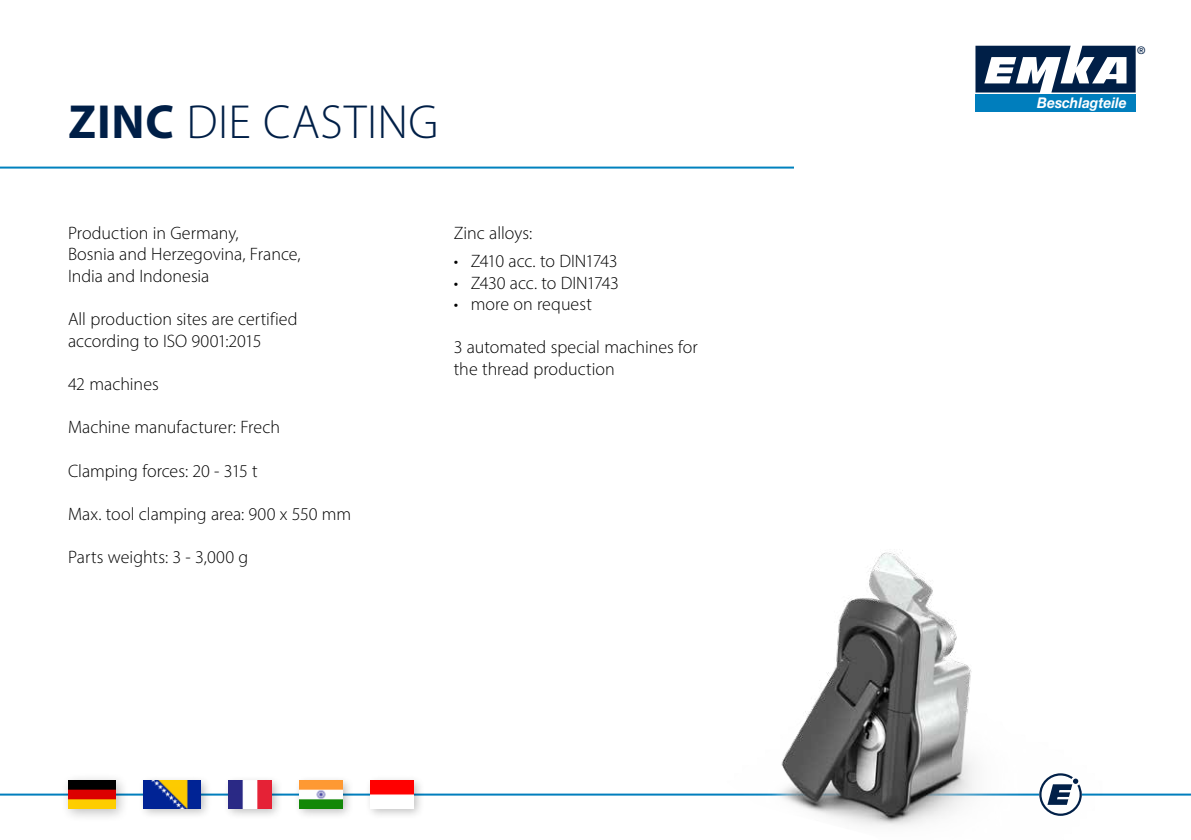
<style>
.page{position:relative;width:1191px;height:840px;background:#fff}
.page>*{position:absolute;margin:0;border:0;box-sizing:border-box;transform-origin:0 0}
.t1{font:300 48px "Myriad Pro";letter-spacing:.015em;color:#001f47}
.t2{font:300 18px/21.6px "Myriad Pro";color:#000}
.t3{font:300 18px "Myriad Pro";letter-spacing:-.03em;color:#000}
.t4{font:300 18px "Myriad Pro";letter-spacing:-.025em;color:#000}
.t5{font:italic 700 14.8px "Helvetica Neue LT Std";color:#fff;scale:.94 1}
.t6{font:500 10.4px "Helvetica Neue";color:#001f47}
.s1{font-weight:700}
</style>
<div class="page">
<hr style="left:0;top:166px;width:794px;height:2px;background:#0082be">
<svg style="left:975px;top:92px;width:160px;height:1px"></svg>
<div style="left:975px;top:94px;width:160px;height:18px;background:#007ebd"></div>
<svg style="left:975px;top:46px;width:160px;height:46px"></svg>
<hr style="left:0;top:793px;width:1039px;height:2px;background:#007ebd">
<img style="left:0;top:793px;width:60px;height:3px">
<div style="left:60px;top:771px;width:69px;height:51px;background:#000;opacity:.25"></div>
<img style="left:68px;top:780px;width:47px;height:28px">
<div style="left:138px;top:774px;width:74px;height:45px;background:#000;opacity:.25"></div>
<img style="left:144px;top:780px;width:56px;height:28px">
<div style="left:223px;top:774px;width:60px;height:45px;background:#000;opacity:.25"></div>
<img style="left:229px;top:780px;width:42px;height:28px">
<div style="left:294px;top:774px;width:60px;height:45px;background:#000;opacity:.25"></div>
<img style="left:300px;top:780px;width:42px;height:28px">
<div style="left:365px;top:774px;width:60px;height:45px;background:#000;opacity:.25"></div>
<img style="left:370px;top:780px;width:43px;height:28px">
<img style="left:511px;top:550px;width:680px;height:276px">
<h1 class="t1" style="left:69px;top:93px;width:371px"><span class="s1">ZINC</span> DIE CASTING</h1>
<p class="t2" style="left:68px;top:222px;width:234px">Production in Germany,<br>Bosnia and Herzegovina, France,<br>India and Indonesia</p>
<p class="t2" style="left:68px;top:308px;width:231px">All production sites are certified according to ISO 9001:2015</p>
<p class="t2" style="left:68px;top:373px;width:92px">42 machines</p>
<p class="t2" style="left:68px;top:416px;width:213px">Machine manufacturer: Frech</p>
<p class="t2" style="left:68px;top:459px;width:191px">Clamping forces: 20 - 315 t</p>
<p class="t2" style="left:68px;top:502px;width:285px">Max. tool clamping area: 900 x 550 mm</p>
<p class="t2" style="left:68px;top:546px;width:182px">Parts weights: 3 - 3,000 g</p>
<p class="t2" style="left:454px;top:222px;width:80px">Zinc alloys:</p>
<p class="t3" style="left:454px;top:250px;width:165px">• Z410 acc. to DIN1743</p>
<p class="t4" style="left:454px;top:271px;width:167px">• Z430 acc. to DIN1743</p>
<p class="t2" style="left:454px;top:293px;width:140px">• more on request</p>
<p class="t2" style="left:454px;top:336px;width:246px">3 automated special machines for the thread production</p>
<p class="t6" style="left:1137px;top:44px;width:10px">®</p>
<p class="t5" style="left:1037px;top:93px;width:97px">Beschlagteile</p>
</div>
